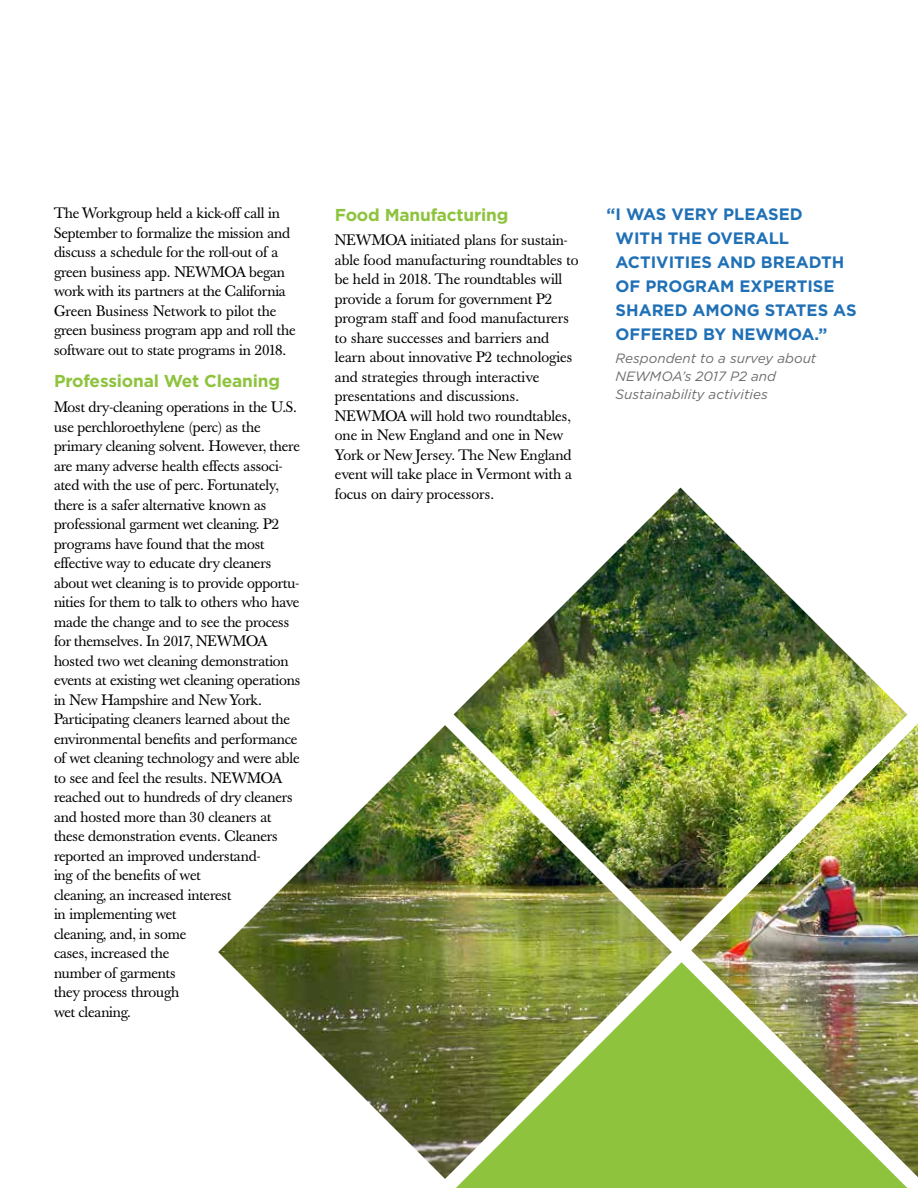
<style>
.page{position:relative;width:918px;height:1188px;background:#fff}
.page>*{position:absolute;margin:0;border:0;box-sizing:border-box;transform-origin:0 0}
.t1{font:700 17.25px "Gotham";letter-spacing:-.01em;color:#8ec33d}
.t2{font:700 16.5px/24px "Gotham";color:#2070b6}
.t3{font:15px/19.5px "Baskerville Book BQ";letter-spacing:-.01em;color:#000}
.t4{font:italic 13.5px/18px "Gotham";color:#6b6d6d}
</style>
<div class="page">
<img style="left:691px;top:724px;width:227px;height:453px">
<img style="left:456px;top:962px;width:451px;height:226px">
<img style="left:454px;top:488px;width:453px;height:453px">
<img style="left:218px;top:725px;width:454px;height:454px">
<p class="t3" style="left:54px;top:204px;width:243px">The Workgroup held a kick-off call in September to formalize the mission and discuss a schedule for the roll-out of a green business app. NEWMOA began work with its partners at the California Green Business Network to pilot the green business program app and roll the software out to state programs in 2018.</p>
<p class="t1" style="left:54px;top:370px;width:228px">Professional Wet Cleaning</p>
<p class="t3" style="left:54px;top:398px;width:248px">Most dry-cleaning operations in the U.S. use perchloroethylene (perc) as the primary cleaning solvent. However, there are many adverse health effects associ&shy;ated with the use of perc. Fortunately, there is a safer alternative known as professional garment wet cleaning. P2 programs have found that the most effective way to educate dry cleaners about wet cleaning is to provide opportu&shy;nities for them to talk to others who have made the change and to see the process for themselves. In 2017, NEWMOA hosted two wet cleaning demonstration events at existing wet cleaning operations in New Hampshire and New York.<br>Participating cleaners learned about the environmental benefits and performance of wet cleaning technology and were able to see and feel the results. NEWMOA reached out to hundreds of dry cleaners and hosted more than 30 cleaners at these demonstration events. Cleaners reported an improved understand-<br>ing of the benefits of wet<br>cleaning, an increased interest<br>in implementing wet<br>cleaning, and, in some<br>cases, increased the<br>number of garments<br>they process through<br>wet cleaning.</p>
<p class="t1" style="left:335px;top:203px;width:175px">Food Manufacturing</p>
<p class="t3" style="left:335px;top:231px;width:245px">NEWMOA initiated plans for sustain&shy;able food manufacturing roundtables to be held in 2018. The roundtables will provide a forum for government P2 program staff and food manufacturers to share successes and barriers and learn about innovative P2 technologies and strategies through interactive presentations and discussions.<br>NEWMOA will hold two roundtables, one in New England and one in New York or New Jersey. The New England event will take place in Vermont with a focus on dairy processors.</p>
<p class="t2" style="left:616px;top:202px;width:243px;text-indent:-9px">“I WAS VERY PLEASED<br>WITH THE OVERALL<br>ACTIVITIES AND BREADTH<br>OF PROGRAM EXPERTISE<br>SHARED AMONG STATES AS<br>OFFERED BY NEWMOA.”</p>
<p class="t4" style="left:616px;top:349px;width:202px">Respondent to a survey about<br>NEWMOA’s 2017 P2 and<br>Sustainability activities</p>
</div>
